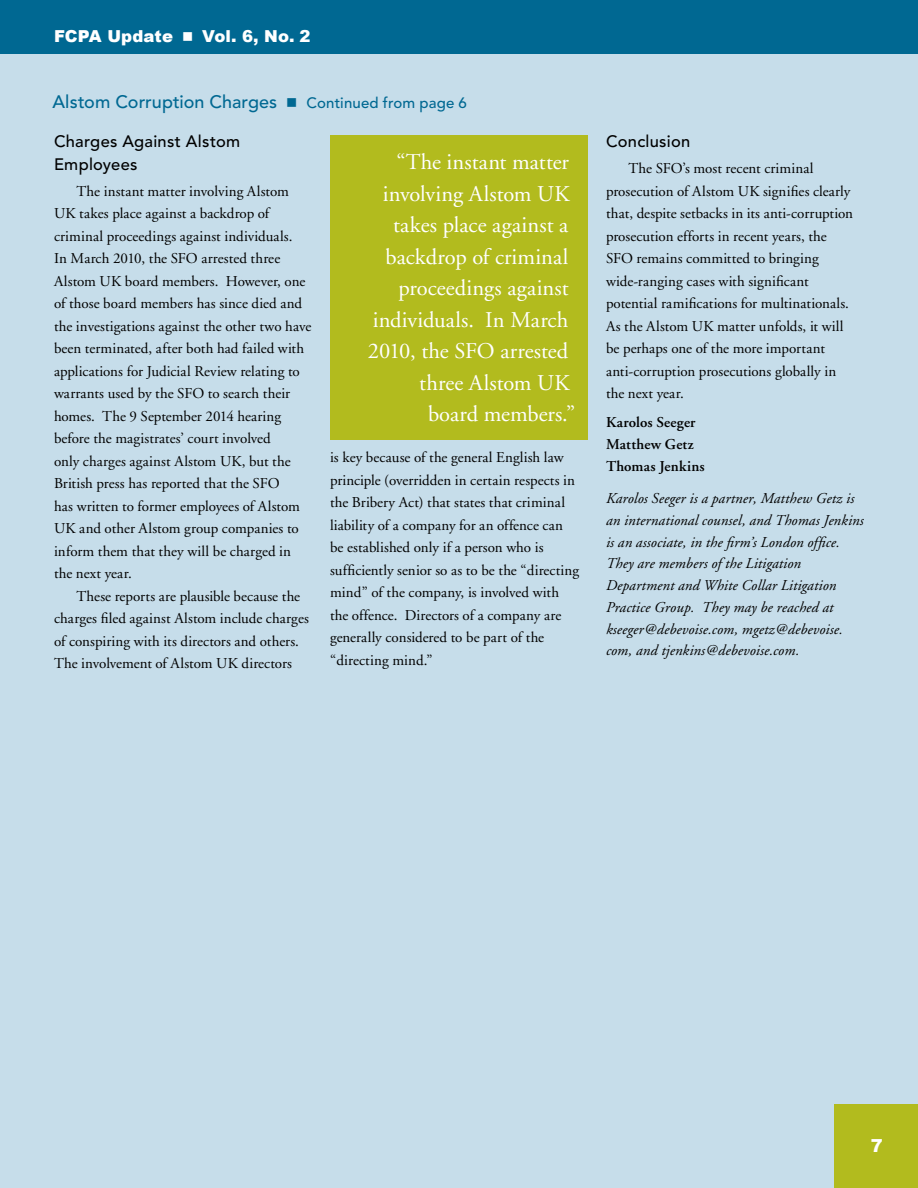
<style>
.page{position:relative;width:918px;height:1188px;background:#c6ddea}
.page>*{position:absolute;margin:0;border:0;box-sizing:border-box;transform-origin:0 0}
.t1{font:22.5px "Adobe Garamond";color:#fff}
.t2{font:500 18px "Avenir LT Std";letter-spacing:.005em;color:#006892}
.t3{font:900 18px "Arial";color:#fff}
.t4{font:500 16.5px/22.5px "Avenir LT Std";letter-spacing:.015em;color:#000}
.t5{font:900 16.5px "Arial";letter-spacing:.005em;color:#fff}
.t6{font:15px/22.5px "Adobe Garamond";letter-spacing:.005em;color:#000}
.t7{font:italic 15px/21.8px "Adobe Garamond";letter-spacing:.005em;color:#000}
.t8{font:600 15px/21.8px "Adobe Garamond";letter-spacing:.01em;color:#000}
.s1{font-size:15px}
</style>
<div class="page">
<div style="left:0;top:0;width:918px;height:54px;background:#006892"></div>
<div style="left:835px;top:1105px;width:83px;height:83px;background:#b2bb1e"></div>
<div style="left:330px;top:135px;width:258px;height:304px;background:#b2bb1e"></div>
<p class="t5" style="left:54px;top:24px;width:258px">FCPA Update ■ Vol. 6, No. 2</p>
<p class="t2" style="left:52px;top:91px;width:416px">Alstom Corruption Charges ■ <span class="s1">Continued from page 6</span></p>
<p class="t4" style="left:54px;top:131px;width:188px">Charges Against Alstom<br>Employees</p>
<p class="t6" style="left:54px;top:180px;width:259px;text-indent:22px">The instant matter involving Alstom UK takes place against a backdrop of criminal proceedings against individuals.<br>In March 2010, the SFO arrested three Alstom UK board members. However, one of those board members has since died and the investigations against the other two have been terminated, after both had failed with applications for Judicial Review relating to warrants used by the SFO to search their homes. The 9 September 2014 hearing before the magistrates’ court involved<br>only charges against Alstom UK, but the British press has reported that the SFO<br>has written to former employees of Alstom UK and other Alstom group companies to inform them that they will be charged in the next year.</p>
<p class="t6" style="left:54px;top:585px;width:257px;text-indent:22px">These reports are plausible because the charges filed against Alstom include charges of conspiring with its directors and others.<br>The involvement of Alstom UK directors</p>
<h1 class="t1" style="left:396px;top:150px;width:174px">“The instant matter</h1>
<h1 class="t1" style="left:383px;top:182px;width:188px">involving Alstom UK</h1>
<h1 class="t1" style="left:393px;top:213px;width:177px">takes place against a</h1>
<h1 class="t1" style="left:386px;top:245px;width:184px">backdrop of criminal</h1>
<h1 class="t1" style="left:398px;top:276px;width:172px">proceedings against</h1>
<h1 class="t1" style="left:373px;top:308px;width:197px">individuals. In March</h1>
<h1 class="t1" style="left:368px;top:339px;width:202px">2010, the SFO arrested</h1>
<h1 class="t1" style="left:419px;top:371px;width:152px">three Alstom UK</h1>
<h1 class="t1" style="left:428px;top:402px;width:149px">board members.”</h1>
<p class="t6" style="left:330px;top:447px;width:251px">is key because of the general English law principle (overridden in certain respects in the Bribery Act) that states that criminal liability of a company for an offence can be established only if a person who is sufficiently senior so as to be the “directing mind” of the company, is involved with the offence. Directors of a company are generally considered to be part of the “directing mind.”</p>
<p class="t4" style="left:606px;top:131px;width:86px">Conclusion</p>
<p class="t6" style="left:606px;top:158px;width:249px;text-indent:22px">The SFO’s most recent criminal prosecution of Alstom UK signifies clearly that, despite setbacks in its anti-corruption prosecution efforts in recent years, the SFO remains committed to bringing wide‑ranging cases with significant potential ramifications for multinationals.<br>As the Alstom UK matter unfolds, it will be perhaps one of the more important anti‑corruption prosecutions globally in the next year.</p>
<p class="t8" style="left:606px;top:412px;width:100px">Karolos Seeger<br>Matthew Getz<br>Thomas Jenkins</p>
<p class="t7" style="left:606px;top:488px;width:259px">Karolos Seeger is a partner, Matthew Getz is an international counsel, and Thomas Jenkins is an associate, in the firm’s London office.<br>They are members of the Litigation Department and White Collar Litigation Practice Group. They may be reached at kseeger@debevoise.com, mgetz@debevoise. com, and tjenkins@debevoise.com.</p>
<p class="t3" style="left:871px;top:1132px;width:14px">7</p>
</div>
